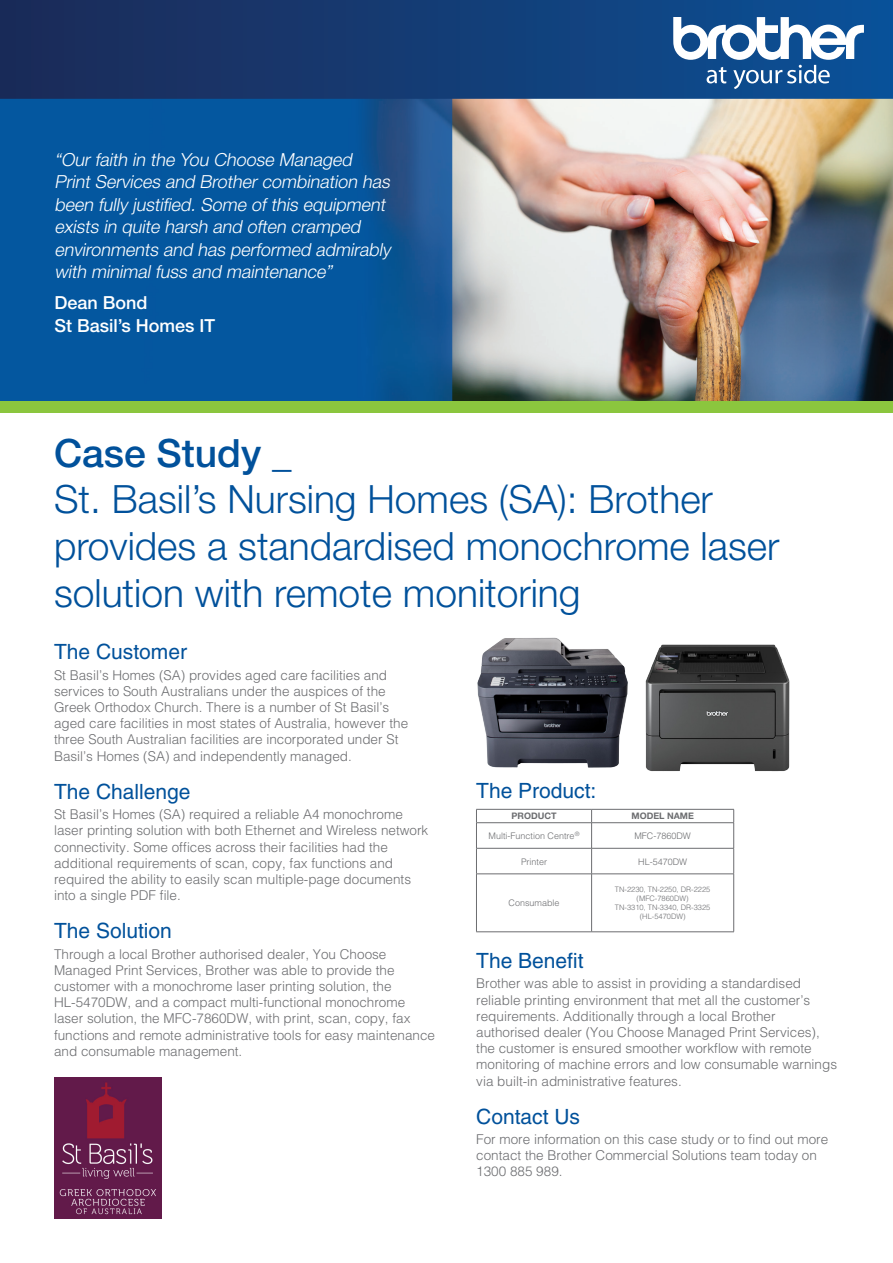
<style>
.page{position:relative;width:893px;height:1263px;background:#fff}
.page>*{position:absolute;margin:0;border:0;box-sizing:border-box;transform-origin:0 0}
.t1{font:300 39px/46.8px "Helvetica Neue LT Std";color:#01519b}
.t2{font:500 39px "Helvetica Neue LT Std";color:#01519b}
.t3{font:21px "Helvetica";color:#01519b}
.t4{font:italic 300 18px/22.5px "Helvetica Neue LT Std";color:#fff}
.t5{font:500 18px/22.5px "Helvetica Neue LT Std";color:#fff}
.t6{font:300 13.5px/16.2px "Helvetica";color:#6c6d70}
.t7{font:300 9px "Helvetica";color:#6c6d70}
.t8{font:700 9px "Helvetica Neue LT Std";color:#6c6d70}
.t9{font:300 7.5px/9px "Helvetica";color:#6c6d70;text-align:center}
</style>
<div class="page">
<img style="left:477px;top:637px;width:151px;height:131px">
<img style="left:0;top:99px;width:893px;height:302px">
<div style="left:0;top:402px;width:893px;height:11px;background:#8bc63e"></div>
<svg style="left:0;top:0;width:893px;height:99px;background:#143a72"></svg>
<svg style="left:673px;top:17px;width:191px;height:72px"></svg>
<hr style="left:476px;top:809px;width:116px;height:1px;background:#6c6d70">
<hr style="left:592px;top:809px;width:142px;height:1px;background:#6c6d70">
<hr style="left:476px;top:822px;width:116px;height:1px;background:#6c6d70">
<hr style="left:592px;top:822px;width:142px;height:1px;background:#6c6d70">
<hr style="left:476px;top:848px;width:116px;height:1px;background:#6c6d70">
<svg style="left:476px;top:809px;width:1px;height:64px"></svg>
<hr style="left:592px;top:848px;width:142px;height:1px;background:#6c6d70">
<svg style="left:591px;top:809px;width:1px;height:64px"></svg>
<svg style="left:733px;top:809px;width:1px;height:64px"></svg>
<hr style="left:476px;top:873px;width:116px;height:1px;background:#6c6d70">
<hr style="left:476px;top:874px;width:1px;height:57px;background:#6c6d70">
<hr style="left:592px;top:873px;width:142px;height:1px;background:#6c6d70">
<hr style="left:591px;top:874px;width:1px;height:57px;background:#6c6d70">
<hr style="left:733px;top:874px;width:1px;height:57px;background:#6c6d70">
<hr style="left:476px;top:931px;width:116px;height:1px;background:#6c6d70">
<hr style="left:592px;top:931px;width:142px;height:1px;background:#6c6d70">
<img style="left:645px;top:644px;width:145px;height:128px">
<img style="left:54px;top:1077px;width:108px;height:141px">
<p class="t4" style="left:54px;top:148px;width:341px">“Our faith in the You Choose Managed Print Services and Brother combination has been fully justified. Some of this equipment exists in quite harsh and often cramped environments and has performed admirably with minimal fuss and maintenance”</p>
<p class="t5" style="left:54px;top:291px;width:162px">Dean Bond<br>St Basil’s Homes IT</p>
<p class="t2" style="left:54px;top:429px;width:239px">Case Study _</p>
<p class="t1" style="left:54px;top:475px;width:727px">St. Basil’s Nursing Homes (SA): Brother provides a standardised monochrome laser solution with remote monitoring</p>
<p class="t3" style="left:54px;top:640px;width:135px">The Customer</p>
<p class="t6" style="left:54px;top:667px;width:356px">St Basil’s Homes (SA) provides aged care facilities and services to South Australians under the auspices of the Greek Orthodox Church. There is a number of St Basil’s aged care facilities in most states of Australia, however the three South Australian facilities are incorporated under St Basil’s Homes (SA) and independently managed.</p>
<p class="t3" style="left:54px;top:779px;width:138px">The Challenge</p>
<p class="t6" style="left:54px;top:806px;width:376px">St Basil’s Homes (SA) required a reliable A4 monochrome laser printing solution with both Ethernet and Wireless network connectivity. Some offices across their facilities had the additional requirements of scan, copy, fax functions and required the ability to easily scan multiple-page documents into a single PDF file.</p>
<p class="t3" style="left:476px;top:779px;width:122px">The Product:</p>
<p class="t8" style="left:511px;top:810px;width:47px">PRODUCT</p>
<p class="t8" style="left:631px;top:810px;width:64px">MODEL NAME</p>
<p class="t7" style="left:489px;top:830px;width:92px">Multi-Function Centre<sup>®</sup></p>
<p class="t7" style="left:634px;top:830px;width:58px">MFC-7860DW</p>
<p class="t7" style="left:521px;top:856px;width:28px">Printer</p>
<p class="t7" style="left:638px;top:856px;width:51px">HL-5470DW</p>
<p class="t7" style="left:508px;top:897px;width:53px">Consumable</p>
<p class="t9" style="left:615px;top:885px;width:97px">TN-2230, TN-2250, DR-2225 (MFC-7860DW)</p>
<p class="t9" style="left:615px;top:903px;width:97px">TN-3310, TN-3340, DR-3325 (HL-5470DW)</p>
<p class="t3" style="left:54px;top:918px;width:119px">The Solution</p>
<p class="t6" style="left:54px;top:945px;width:383px">Through a local Brother authorised dealer, You Choose Managed Print Services, Brother was able to provide the customer with a monochrome laser printing solution, the HL-5470DW, and a compact multi-functional monochrome laser solution, the MFC-7860DW, with print, scan, copy, fax functions and remote administrative tools for easy maintenance and consumable management.</p>
<p class="t3" style="left:476px;top:948px;width:109px">The Benefit</p>
<p class="t6" style="left:476px;top:975px;width:362px">Brother was able to assist in providing a standardised reliable printing environment that met all the customer’s requirements. Additionally through a local Brother authorised dealer (You Choose Managed Print Services), the customer is ensured smoother workflow with remote monitoring of machine errors and low consumable warnings via built-in administrative features.</p>
<p class="t3" style="left:476px;top:1104px;width:105px">Contact Us</p>
<p class="t6" style="left:476px;top:1131px;width:353px">For more information on this case study or to find out more contact the Brother Commercial Solutions team today on<br>1300 885 989.</p>
</div>
